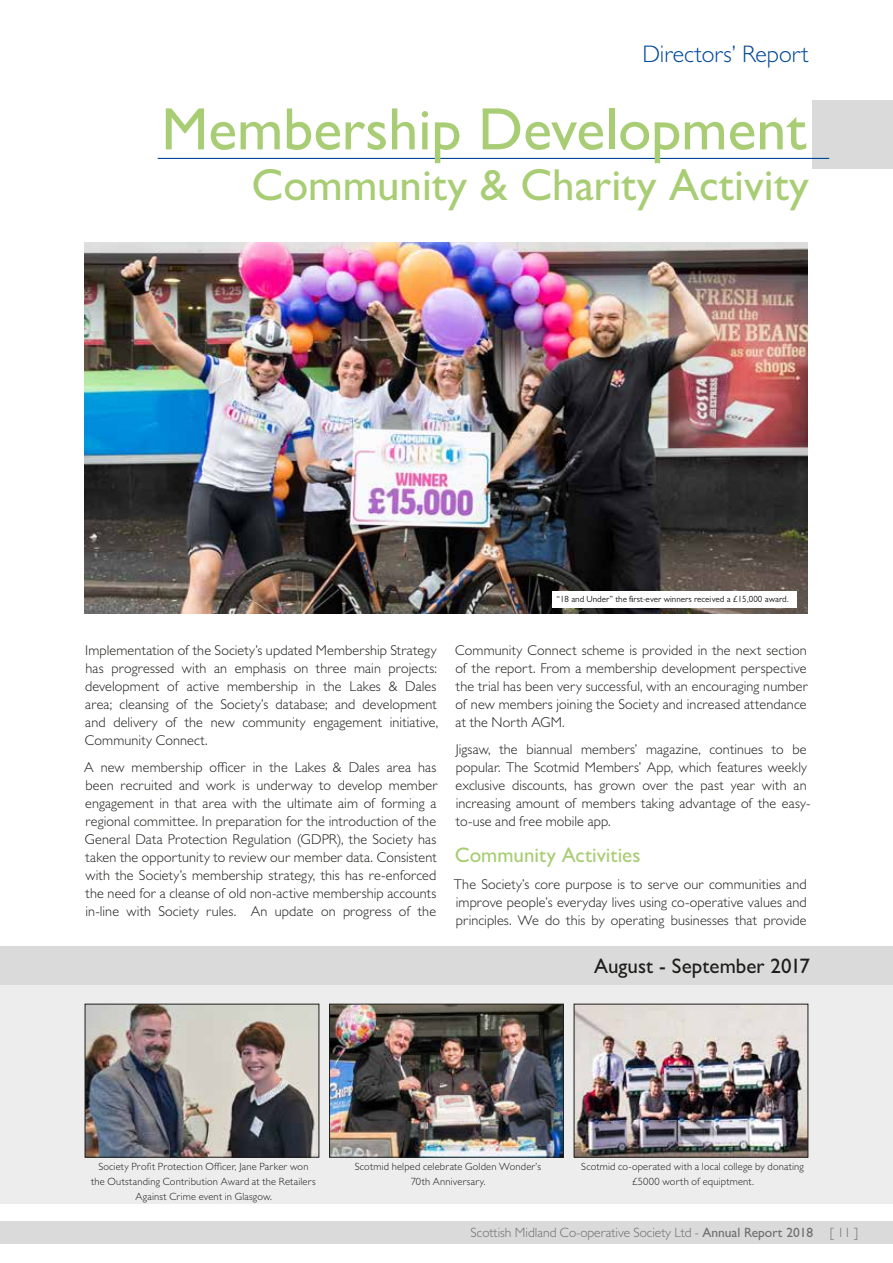
<style>
.page{position:relative;width:893px;height:1263px;background:#fff}
.page>*{position:absolute;margin:0;border:0;box-sizing:border-box;transform-origin:0 0}
.t1{font:500 60px "Gill Sans MT Pro";color:#a8cd74}
.t2{font:500 45px "Gill Sans MT Pro";color:#a8cd74}
.t3{font:300 24px "Gill Sans MT Pro";color:#00489a}
.t4{font:500 21px "Gill Sans MT Pro";color:#1d1d1b}
.t5{font:500 21px "Gill Sans MT Pro";color:#a8cd74}
.t6{font:300 14.25px/18px "Gill Sans MT Pro";letter-spacing:.01em;color:#1d1d1b;text-align:justify}
.t7{font:300 13.5px "Gill Sans MT Pro";color:#706f6f}
.t8{font:300 10.5px/15px "Gill Sans MT Pro";letter-spacing:.02em;color:#1d1d1b;text-align:center}
.t9{font:9px "Gill Sans MT Pro";color:#1d1d1b}
.s1{font-weight:500}
</style>
<div class="page">
<div style="left:0;top:1221px;width:893px;height:23px;background:#dadada"></div>
<div style="left:812px;top:100px;width:81px;height:68px;background:#dadada"></div>
<hr style="left:158px;top:158px;width:671px;height:1px;background:#00489a">
<img style="left:85px;top:242px;width:722px;height:372px">
<div style="left:0;top:946px;width:893px;height:257px;background:#ededed"></div>
<div style="left:0;top:946px;width:893px;height:38px;background:#dadada"></div>
<img style="left:87px;top:1006px;width:230px;height:149px">
<div style="left:85px;top:1004px;width:234px;height:153px;border:1px solid #1d1d1b"></div>
<img style="left:331px;top:1006px;width:231px;height:149px">
<div style="left:329px;top:1004px;width:235px;height:153px;border:1px solid #1d1d1b"></div>
<img style="left:576px;top:1006px;width:230px;height:149px">
<div style="left:552px;top:592px;width:245px;height:16px;background:#fff"></div>
<h3 class="t3" style="left:642px;top:39px;width:168px">Directors’ Report</h3>
<h1 class="t1" style="left:161px;top:93px;width:647px">Membership Development</h1>
<h2 class="t2" style="left:251px;top:158px;width:559px">Community &amp; Charity Activity</h2>
<p class="t9" style="left:556px;top:594px;width:234px">“18 and Under” the first-ever winners received a £15,000 award.</p>
<p class="t6" style="left:85px;top:640px;width:355px;text-align:left">Implementation of the Society’s updated Membership Strategy has progressed with an emphasis on three main projects: development of active membership in the Lakes &amp; Dales area; cleansing of the Society’s database; and development and delivery of the new community engagement initiative, Community Connect.</p>
<p class="t6" style="left:84px;top:757px;width:355px">A new membership officer in the Lakes &amp; Dales area has been recruited and work is underway to develop member engagement in that area with the ultimate aim of forming a regional committee. In preparation for the introduction of the General Data Protection Regulation (GDPR), the Society has taken the opportunity to review our member data. Consistent with the Society’s membership strategy, this has re-enforced the need for a cleanse of old non-active membership accounts in-line with Society rules. An update on progress of the</p>
<p class="t6" style="left:455px;top:640px;width:354px">Community Connect scheme is provided in the next section of the report. From a membership development perspective the trial has been very successful, with an encouraging number of new members joining the Society and increased attendance at the North AGM.</p>
<p class="t6" style="left:455px;top:739px;width:356px;text-align:left">Jigsaw, the biannual members’ magazine, continues to be popular. The Scotmid Members’ App, which features weekly exclusive discounts, has grown over the past year with an increasing amount of members taking advantage of the easy&shy;to-use and free mobile app.</p>
<h3 class="t5" style="left:455px;top:842px;width:187px">Community Activities</h3>
<p class="t6" style="left:454px;top:874px;width:354px">The Society’s core purpose is to serve our communities and improve people’s everyday lives using co-operative values and principles. We do this by operating businesses that provide</p>
<h3 class="t4" style="left:594px;top:954px;width:217px">August - September 2017</h3>
<p class="t8" style="left:91px;top:1159px;width:226px">Society Profit Protection Officer, Jane Parker won the Outstanding Contribution Award at the Retailers<br>Against Crime event in Glasgow.</p>
<p class="t8" style="left:355px;top:1159px;width:188px">Scotmid helped celebrate Golden Wonder’s<br>70th Anniversary.</p>
<p class="t8" style="left:581px;top:1159px;width:224px">Scotmid co-operated with a local college by donating £5000 worth of equiptment.</p>
<p class="t7" style="left:471px;top:1224px;width:389px">Scottish Midland Co-operative Society Ltd - <span class="s1">Annual Report 2018</span> [ 11 ]</p>
</div>
